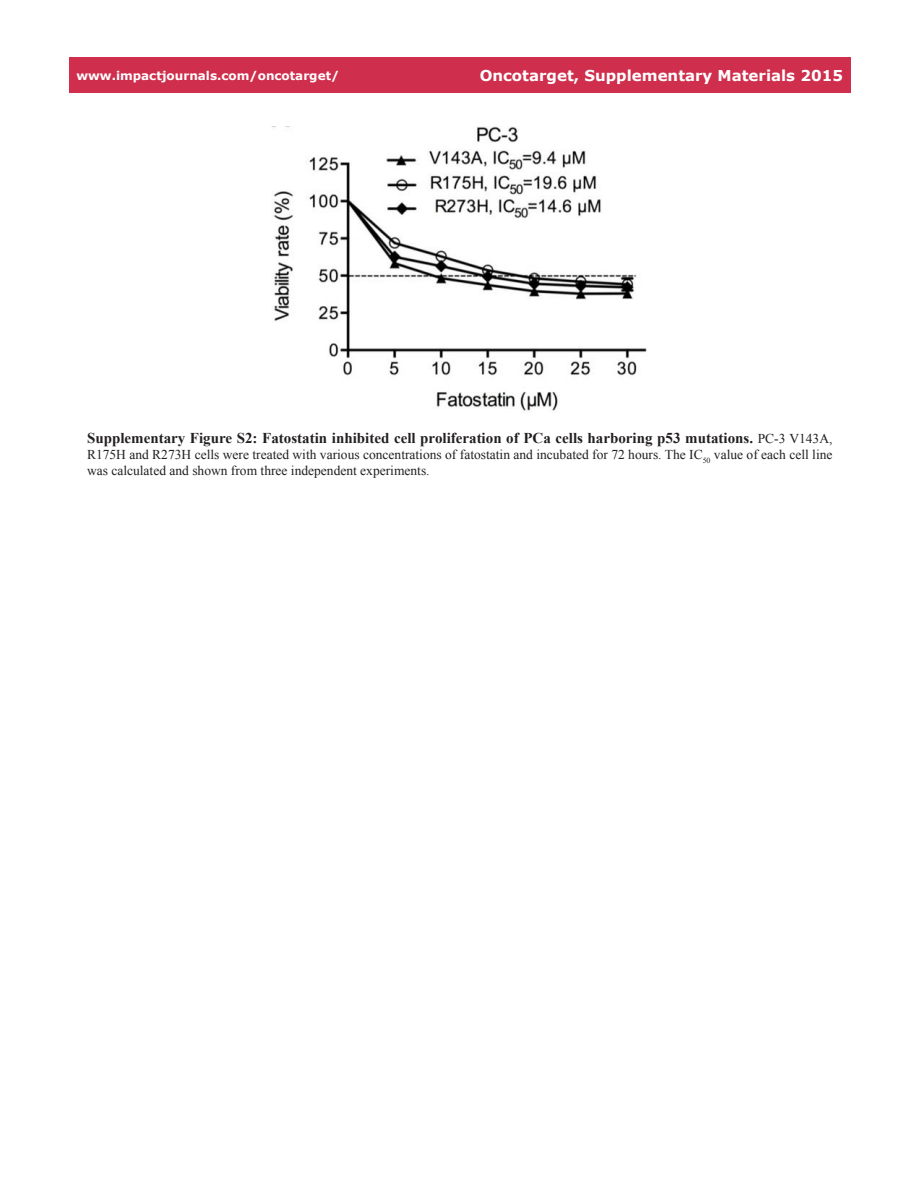
<style>
.page{position:relative;width:918px;height:1188px;background:#fff}
.page>*{position:absolute;margin:0;border:0;box-sizing:border-box;transform-origin:0 0}
.FigureText{font:700 15px "Times New Roman";color:#231f20}
.t1{font:700 15px "Verdana";color:#fff}
.FigureText-2{font:13.5px/16.2px "Times New Roman";color:#231f20}
.t2{font:700 12px "Verdana";color:#fff}
.s1{font-weight:400;font-size:13.5px}
</style>
<div class="page">
<div style="left:69px;top:57px;width:781px;height:36px;background:#cf2e4c"></div>
<img style="left:274px;top:127px;width:373px;height:284px">
<p class="t2" style="left:76px;top:67px;width:264px">www.impactjournals.com/oncotarget/</p>
<p class="t1" style="left:480px;top:65px;width:365px">Oncotarget, Supplementary Materials 2015</p>
<p class="FigureText" style="left:87px;top:427px;width:747px">Supplementary Figure S2: Fatostatin inhibited cell proliferation of PCa cells harboring p53 mutations. <span class="s1">PC-3 V143A,</span></p>
<p class="FigureText-2" style="left:87px;top:446px;width:747px">R175H and R273H cells were treated with various concentrations of fatostatin and incubated for 72 hours. The IC<sub>50</sub> value of each cell line was calculated and shown from three independent experiments.</p>
</div>
